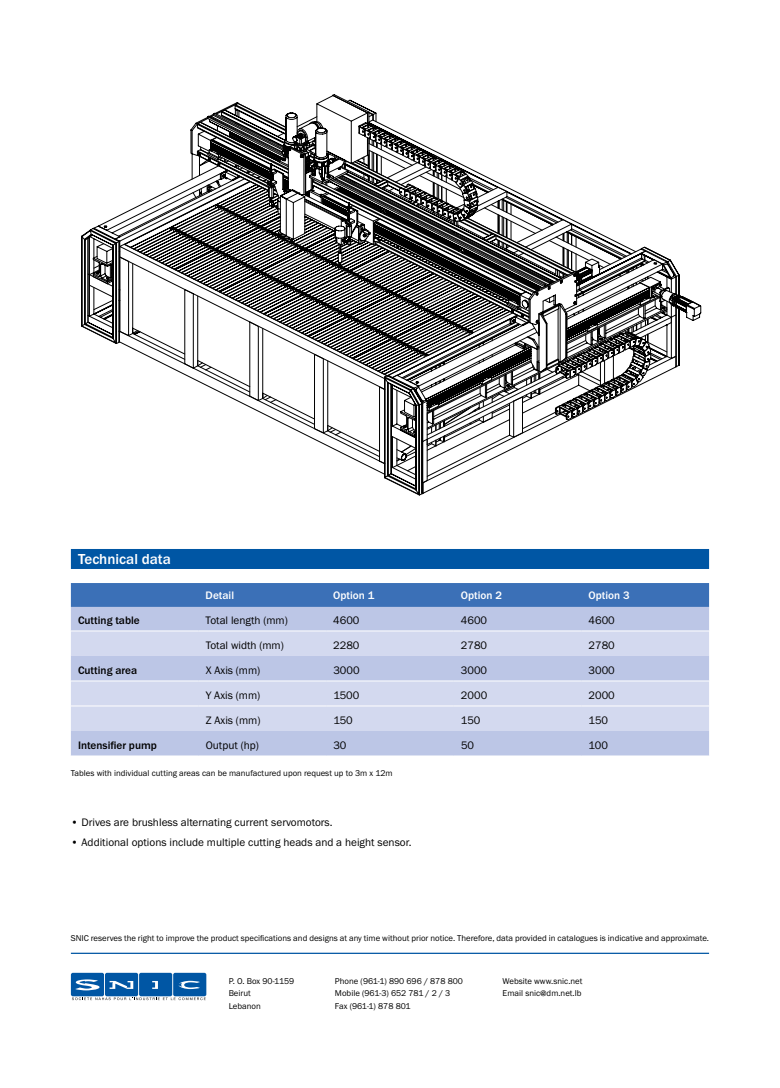
<style>
.page{position:relative;width:780px;height:1088px;background:#fff}
.page>*{position:absolute;margin:0;border:0;box-sizing:border-box;transform-origin:0 0}
.t1{font:500 15px "Franklin Gothic EF";color:#fff}
.t2{font:11.25px "Franklin Gothic EF";color:#000}
.t3{font:500 11.25px "Franklin Gothic EF";color:#000}
.t4{font:500 11.25px "Franklin Gothic EF";color:#fff}
.t5{font:8.75px "Franklin Gothic EF";color:#000}
</style>
<div class="page">
<div style="left:71px;top:549px;width:638px;height:20px;background:#0056a4"></div>
<div style="left:71px;top:583px;width:638px;height:24px;background:#3b70b7"></div>
<div style="left:71px;top:607px;width:638px;height:149px;background:#bcc6e6"></div>
<svg style="left:71px;top:632px;width:638px;height:99px;background:#cdd4ec"></svg>
<hr style="left:71px;top:706px;width:127px;height:1px;background:#fff">
<hr style="left:198px;top:706px;width:128px;height:1px;background:#fff">
<hr style="left:326px;top:706px;width:128px;height:1px;background:#fff">
<hr style="left:454px;top:706px;width:127px;height:1px;background:#fff">
<hr style="left:581px;top:706px;width:128px;height:1px;background:#fff">
<hr style="left:71px;top:631px;width:127px;height:1px;background:#fff">
<hr style="left:198px;top:631px;width:128px;height:1px;background:#fff">
<hr style="left:326px;top:631px;width:128px;height:1px;background:#fff">
<hr style="left:454px;top:631px;width:127px;height:1px;background:#fff">
<hr style="left:581px;top:631px;width:128px;height:1px;background:#fff">
<hr style="left:71px;top:681px;width:127px;height:1px;background:#fff">
<hr style="left:198px;top:681px;width:128px;height:1px;background:#fff">
<hr style="left:326px;top:681px;width:128px;height:1px;background:#fff">
<hr style="left:454px;top:681px;width:127px;height:1px;background:#fff">
<hr style="left:581px;top:681px;width:128px;height:1px;background:#fff">
<svg style="left:384px;top:471px;width:85px;height:24px"></svg>
<svg style="left:81px;top:94px;width:620px;height:377px"></svg>
<div style="left:71px;top:973px;width:33px;height:23px;background:#0056a4;border-radius:2px"></div>
<div style="left:105px;top:973px;width:33px;height:23px;background:#0056a4;border-radius:2px"></div>
<div style="left:139px;top:973px;width:33px;height:23px;background:#0056a4;border-radius:2px"></div>
<div style="left:173px;top:973px;width:33px;height:23px;background:#0056a4;border-radius:2px"></div>
<svg style="left:178px;top:981px;width:22px;height:8px"></svg>
<svg style="left:152px;top:981px;width:6px;height:8px"></svg>
<svg style="left:109px;top:981px;width:24px;height:8px"></svg>
<svg style="left:75px;top:979px;width:24px;height:11px"></svg>
<svg style="left:72px;top:997px;width:134px;height:3px"></svg>
<hr style="left:71px;top:953px;width:638px;height:1px;background:#0056a4">
<h1 class="t1" style="left:78px;top:550px;width:94px">Technical data</h1>
<p class="t4" style="left:206px;top:589px;width:30px">Detail</p>
<p class="t4" style="left:333px;top:589px;width:43px">Option 1</p>
<p class="t4" style="left:461px;top:589px;width:43px">Option 2</p>
<p class="t4" style="left:588px;top:589px;width:43px">Option 3</p>
<p class="t3" style="left:78px;top:614px;width:63px">Cutting table</p>
<p class="t2" style="left:206px;top:614px;width:84px">Total length (mm)</p>
<p class="t2" style="left:333px;top:614px;width:28px">4600</p>
<p class="t2" style="left:461px;top:614px;width:28px">4600</p>
<p class="t2" style="left:588px;top:614px;width:28px">4600</p>
<p class="t2" style="left:206px;top:639px;width:80px">Total width (mm)</p>
<p class="t2" style="left:333px;top:639px;width:28px">2280</p>
<p class="t2" style="left:461px;top:639px;width:28px">2780</p>
<p class="t2" style="left:588px;top:639px;width:28px">2780</p>
<p class="t3" style="left:78px;top:664px;width:61px">Cutting area</p>
<p class="t2" style="left:206px;top:664px;width:56px">X Axis (mm)</p>
<p class="t2" style="left:333px;top:664px;width:28px">3000</p>
<p class="t2" style="left:461px;top:664px;width:28px">3000</p>
<p class="t2" style="left:588px;top:664px;width:28px">3000</p>
<p class="t2" style="left:206px;top:689px;width:56px">Y Axis (mm)</p>
<p class="t2" style="left:333px;top:689px;width:28px">1500</p>
<p class="t2" style="left:461px;top:689px;width:28px">2000</p>
<p class="t2" style="left:588px;top:689px;width:28px">2000</p>
<p class="t2" style="left:206px;top:714px;width:56px">Z Axis (mm)</p>
<p class="t2" style="left:333px;top:714px;width:21px">150</p>
<p class="t2" style="left:461px;top:714px;width:21px">150</p>
<p class="t2" style="left:588px;top:714px;width:21px">150</p>
<p class="t3" style="left:78px;top:739px;width:80px">Intensifier pump</p>
<p class="t2" style="left:206px;top:739px;width:55px">Output (hp)</p>
<p class="t2" style="left:333px;top:739px;width:15px">30</p>
<p class="t2" style="left:461px;top:739px;width:15px">50</p>
<p class="t2" style="left:588px;top:739px;width:21px">100</p>
<p class="t5" style="left:71px;top:769px;width:323px">Tables with individual cutting areas can be manufactured upon request up to 3m x 12m</p>
<p class="t2" style="left:71px;top:816px;width:263px">• Drives are brushless alternating current servomotors.</p>
<p class="t2" style="left:71px;top:836px;width:342px">• Additional options include multiple cutting heads and a height sensor.</p>
<p class="t5" style="left:71px;top:934px;width:639px">SNIC reserves the right to improve the product specifications and designs at any time without prior notice. Therefore, data provided in catalogues is indicative and approximate.</p>
<p class="t5" style="left:229px;top:976px;width:67px">P. O. Box 90-1159</p>
<p class="t5" style="left:335px;top:976px;width:129px">Phone (961-1) 890 696 / 878 800</p>
<p class="t5" style="left:502px;top:976px;width:81px">Website www.snic.net</p>
<p class="t5" style="left:229px;top:989px;width:24px">Beirut</p>
<p class="t5" style="left:335px;top:989px;width:117px">Mobile (961-3) 652 781 / 2 / 3</p>
<p class="t5" style="left:502px;top:989px;width:80px">Email snic@dm.net.lb</p>
<p class="t5" style="left:229px;top:1001px;width:34px">Lebanon</p>
<p class="t5" style="left:335px;top:1001px;width:77px">Fax (961-1) 878 801</p>
</div>
